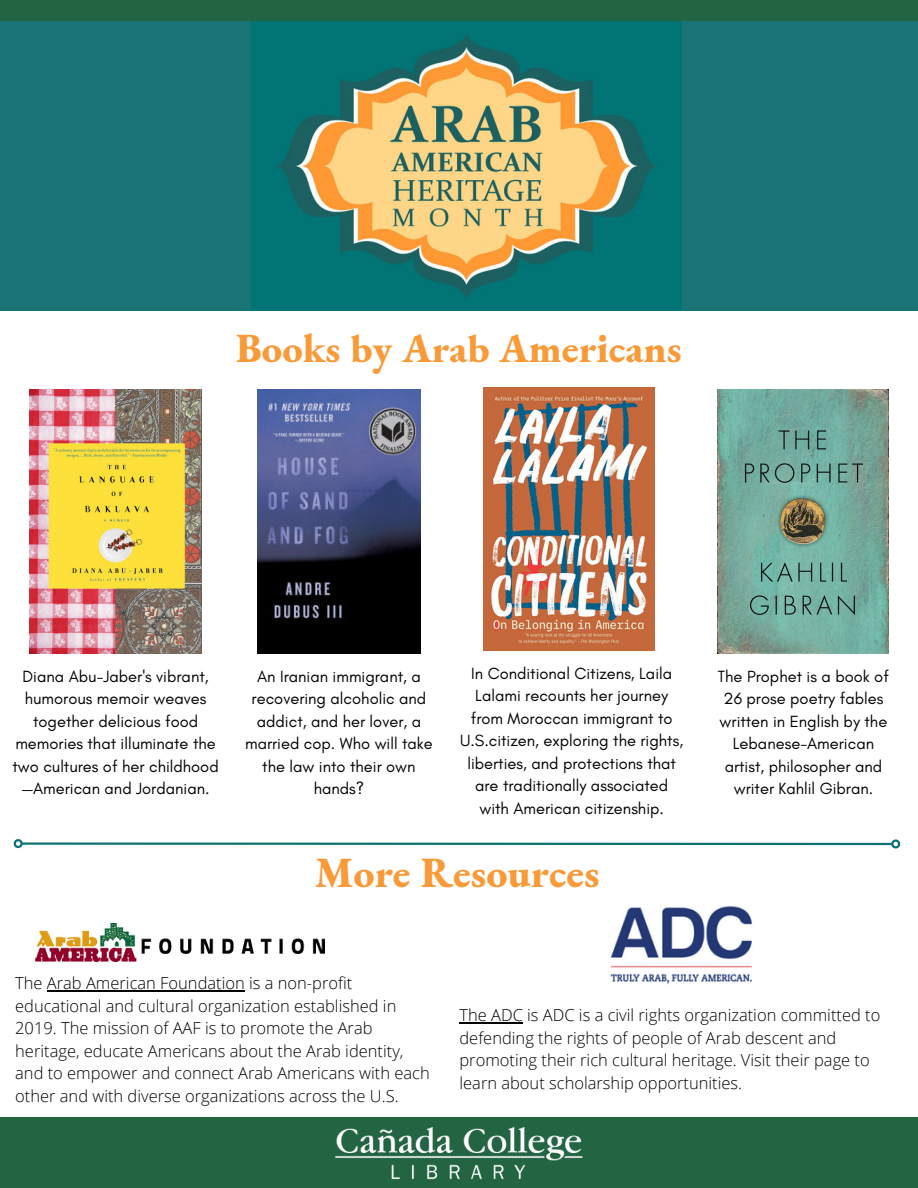
<style>
.page{position:relative;width:918px;height:1188px;background:#fff}
.page>*{position:absolute;margin:0;border:0;box-sizing:border-box;transform-origin:0 0}
.t1{font:800 42px "EB Garamond";color:#f99a38}
.t2{font:800 40.5px "EB Garamond";color:#f99a38}
.t3{font:16.5px/22.5px "Glacial Indifference";color:#000;text-align:center}
.t4{font:300 16.5px/22.5px "Open Sans";color:#000}
</style>
<div class="page">
<div style="left:0;top:1117px;width:918px;height:71px;background:#236543"></div>
<img style="left:335px;top:1127px;width:248px;height:53px">
<div style="left:0;top:0;width:918px;height:26px;background:#236543"></div>
<div style="left:0;top:21px;width:918px;height:289px;background:#1a7374"></div>
<img style="left:252px;top:21px;width:430px;height:289px">
<img style="left:30px;top:390px;width:172px;height:263px">
<img style="left:257px;top:390px;width:164px;height:263px">
<img style="left:718px;top:390px;width:171px;height:263px">
<img style="left:35px;top:924px;width:289px;height:38px">
<hr style="left:22px;top:842px;width:870px;height:3px;background:#0c7172">
<svg style="left:13px;top:839px;width:11px;height:10px"></svg>
<svg style="left:889px;top:839px;width:12px;height:10px"></svg>
<img style="left:610px;top:906px;width:142px;height:78px">
<img style="left:484px;top:387px;width:171px;height:264px">
<hr style="left:47px;top:990px;width:198px;height:1px;background:#000">
<hr style="left:460px;top:1022px;width:63px;height:1px;background:#000">
<h2 class="t2" style="left:236px;top:321px;width:447px">Books by Arab Americans</h2>
<p class="t3" style="left:12px;top:665px;width:208px">Diana Abu-Jaber's vibrant, humorous memoir weaves together delicious food memories that illuminate the two cultures of her childhood —American and Jordanian.</p>
<p class="t3" style="left:245px;top:665px;width:189px">An Iranian immigrant, a recovering alcoholic and addict, and her lover, a married cop. Who will take the law into their own hands?</p>
<p class="t3" style="left:460px;top:662px;width:224px">In Conditional Citizens, Laila<br>Lalami recounts her journey from Moroccan immigrant to<br>U.S.citizen, exploring the rights, liberties, and protections that are traditionally associated with American citizenship.</p>
<p class="t3" style="left:718px;top:665px;width:172px">The Prophet is a book of<br>26 prose poetry fables written in English by the<br>Lebanese-American artist, philosopher and writer Kahlil Gibran.</p>
<h1 class="t1" style="left:315px;top:845px;width:286px">More Resources</h1>
<p class="t4" style="left:15px;top:971px;width:416px">The Arab American Foundation is a non-profit educational and cultural organization established in 2019. The mission of AAF is to promote the Arab heritage, educate Americans about the Arab identity, and to empower and connect Arab Americans with each other and with diverse organizations across the U.S.</p>
<p class="t4" style="left:460px;top:1003px;width:422px">The ADC is ADC is a civil rights organization committed to defending the rights of people of Arab descent and promoting their rich cultural heritage. Visit their page to learn about scholarship opportunities.</p>
</div>
